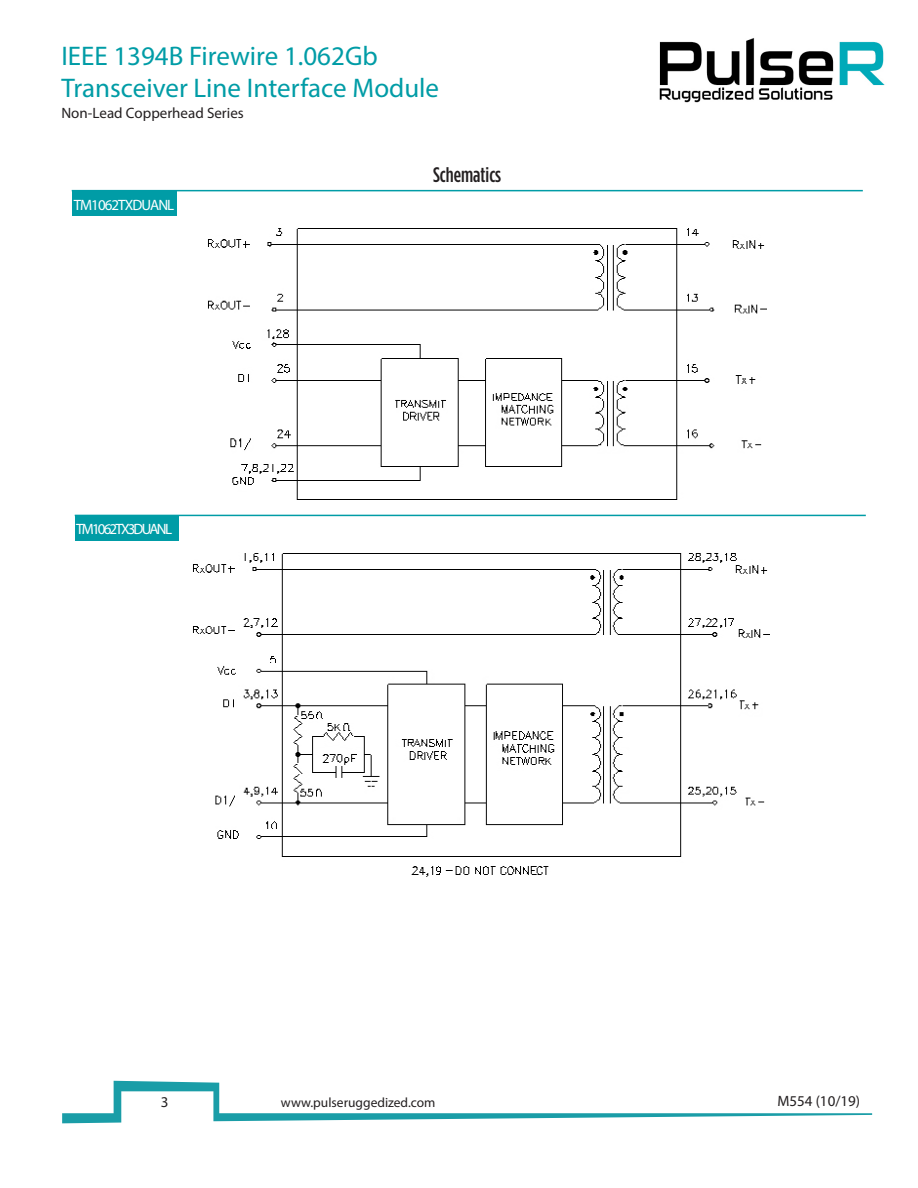
<style>
.page{position:relative;width:918px;height:1188px;background:#fff}
.page>*{position:absolute;margin:0;border:0;box-sizing:border-box;transform-origin:0 0}
.t1{font:27px/32.4px "Myriad Pro";color:#009ca6}
.t2{font:500 21px "Gotham Condensed";color:#231f20}
.t3{font:15px "Myriad Pro";color:#231f20}
.t4{font:15px "Myriad Pro";letter-spacing:-.125em;color:#fff}
.t5{font:15px "Myriad Pro";letter-spacing:-.065em;color:#fff}
.t6{font:13.5px "Myriad Pro";color:#231f20}
</style>
<div class="page">
<img style="left:659px;top:38px;width:226px;height:65px">
<svg style="left:62px;top:1081px;width:810px;height:42px"></svg>
<img style="left:208px;top:228px;width:559px;height:271px">
<div style="left:72px;top:191px;width:105px;height:25px;background:#009ca6"></div>
<hr style="left:72px;top:190px;width:791px;height:1px;background:#009ca6">
<img style="left:193px;top:553px;width:577px;height:324px">
<div style="left:75px;top:516px;width:104px;height:24px;background:#009ca6"></div>
<hr style="left:75px;top:515px;width:791px;height:1px;background:#009ca6">
<p class="t1" style="left:61px;top:39px;width:379px">IEEE 1394B Firewire 1.062Gb<br>Transceiver Line Interface Module</p>
<p class="t3" style="left:61px;top:104px;width:184px">Non-Lead Copperhead Series</p>
<p class="t5" style="left:74px;top:196px;width:102px">TM1062TXDUANL</p>
<p class="t4" style="left:76px;top:520px;width:97px">TM1062TX3DUANL</p>
<p class="t2" style="left:433px;top:163px;width:70px">Schematics</p>
<p class="t3" style="left:161px;top:1093px;width:9px">3</p>
<p class="t6" style="left:281px;top:1094px;width:156px">www.pulseruggedized.com</p>
<p class="t3" style="left:777px;top:1092px;width:84px">M554 (10/19)</p>
</div>
